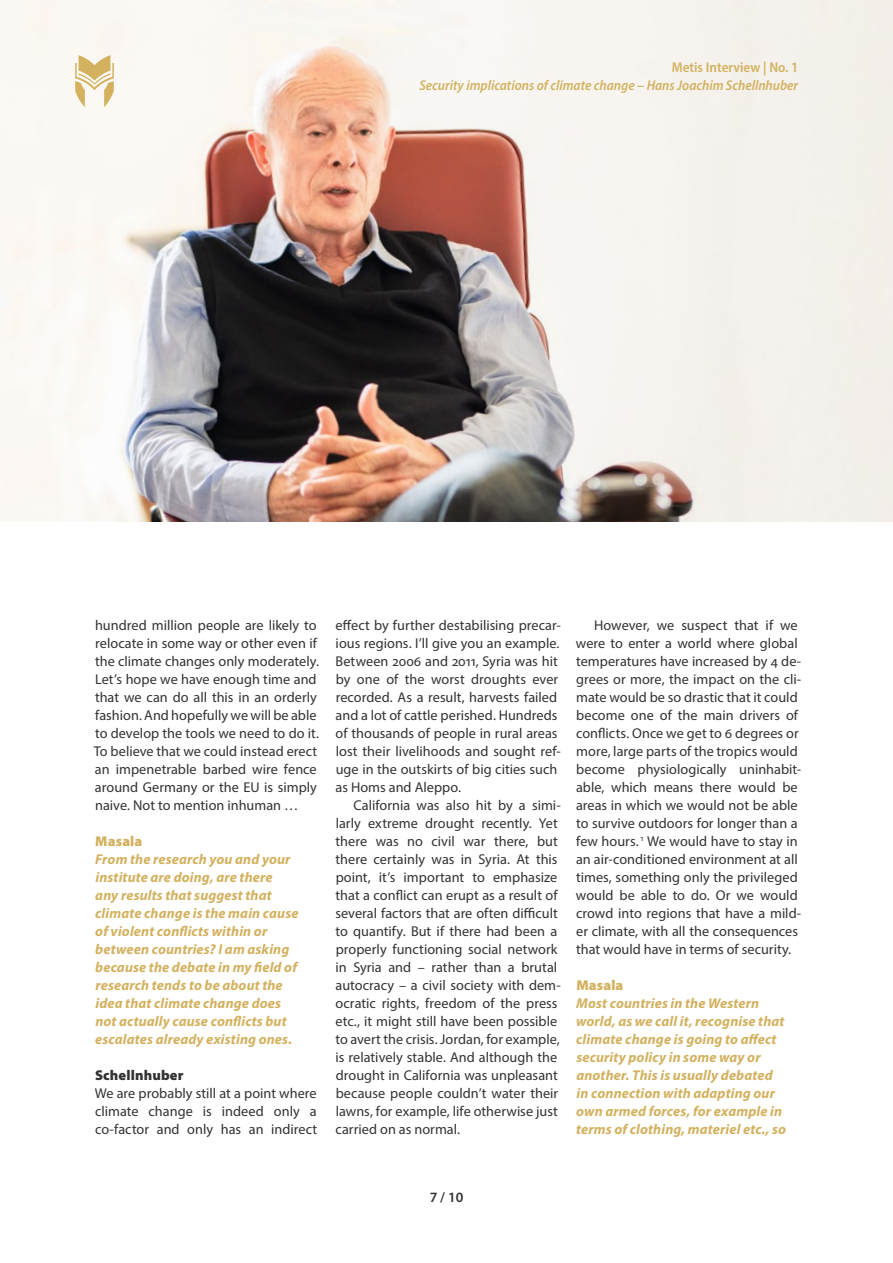
<style>
.page{position:relative;width:893px;height:1263px;background:#fff}
.page>*{position:absolute;margin:0;border:0;box-sizing:border-box;transform-origin:0 0}
.t1{font:14.25px/18px "Myriad Pro";color:#323232}
.t2{font:italic 700 14.25px/18px "Myriad Pro";letter-spacing:.01em;color:#d3b15e}
.t3{font:italic 600 semi-condensed 14.25px "Myriad Pro";color:#d3b15e}
.t4{font:600 semi-condensed 14.25px "Myriad Pro";color:#d3b15e}
.t5{font:900 14.25px "Myriad Pro";letter-spacing:.01em;color:#d3b15e}
.t6{font:900 14.25px "Myriad Pro";letter-spacing:.01em;color:#323232}
.t7{font:600 14.25px "Myriad Pro";color:#323232}
</style>
<div class="page">
<img style="left:0;top:0;width:893px;height:522px">
<svg style="left:75px;top:55px;width:39px;height:52px"></svg>
<p class="t4" style="left:672px;top:58px;width:128px">Metis Interview | No. 1</p>
<p class="t3" style="left:419px;top:76px;width:380px">Security implications of climate change – Hans Joachim Schellnhuber</p>
<p class="t1" style="left:94px;top:616px;width:227px">hundred million people are likely to relocate in some way or other even if the climate changes only moderately.<br>Let’s hope we have enough time and that we can do all this in an orderly fashion. And hopefully we will be able to develop the tools we need to do it.<br>To believe that we could instead erect an impenetrable barbed wire fence around Germany or the EU is simply naive. Not to mention inhuman …</p>
<p class="t5" style="left:95px;top:832px;width:49px">Masala</p>
<p class="t2" style="left:95px;top:850px;width:205px">From the research you and your institute are doing, are there any results that suggest that climate change is the main cause of violent conflicts within or between countries? I am asking because the debate in my field of research tends to be about the idea that climate change does not actually cause conflicts but escalates already existing ones.</p>
<p class="t6" style="left:95px;top:1066px;width:90px">Schellnhuber</p>
<p class="t1" style="left:95px;top:1084px;width:224px;text-align:justify">We are probably still at a point where climate change is indeed only a co-factor and only has an indirect</p>
<p class="t1" style="left:335px;top:616px;width:227px">effect by further destabilising precar&shy;ious regions. I’ll give you an example.<br>Between 2006 and 2011, Syria was hit by one of the worst droughts ever recorded. As a result, harvests failed and a lot of cattle perished. Hundreds of thousands of people in rural areas lost their livelihoods and sought ref&shy;uge in the outskirts of big cities such as Homs and Aleppo.</p>
<p class="t1" style="left:335px;top:796px;width:227px;text-indent:18px">California was also hit by a simi&shy;larly extreme drought recently. Yet there was no civil war there, but there certainly was in Syria. At this point, it’s important to emphasize that a conflict can erupt as a result of several factors that are often difficult to quantify. But if there had been a properly functioning social network in Syria and – rather than a brutal autocracy – a civil society with dem&shy;ocratic rights, freedom of the press etc., it might still have been possible to avert the crisis. Jordan, for example, is relatively stable. And although the drought in California was unpleasant because people couldn’t water their lawns, for example, life otherwise just carried on as normal.</p>
<p class="t1" style="left:576px;top:616px;width:227px;text-indent:18px">However, we suspect that if we were to enter a world where global temperatures have increased by 4 de&shy;grees or more, the impact on the cli&shy;mate would be so drastic that it could become one of the main drivers of conflicts. Once we get to 6 degrees or more, large parts of the tropics would become physiologically uninhabit&shy;able, which means there would be areas in which we would not be able to survive outdoors for longer than a few hours. <sup>1</sup> We would have to stay in an air-conditioned environment at all times, something only the privileged would be able to do. Or we would crowd into regions that have a mild&shy;er climate, with all the consequences that would have in terms of security.</p>
<p class="t5" style="left:576px;top:976px;width:49px">Masala</p>
<p class="t2" style="left:576px;top:994px;width:212px">Most countries in the Western world, as we call it, recognise that climate change is going to affect security policy in some way or another. This is usually debated in connection with adapting our own armed forces, for example in terms of clothing, materiel etc., so</p>
<p class="t7" style="left:430px;top:1188px;width:35px">7 / 10</p>
</div>
